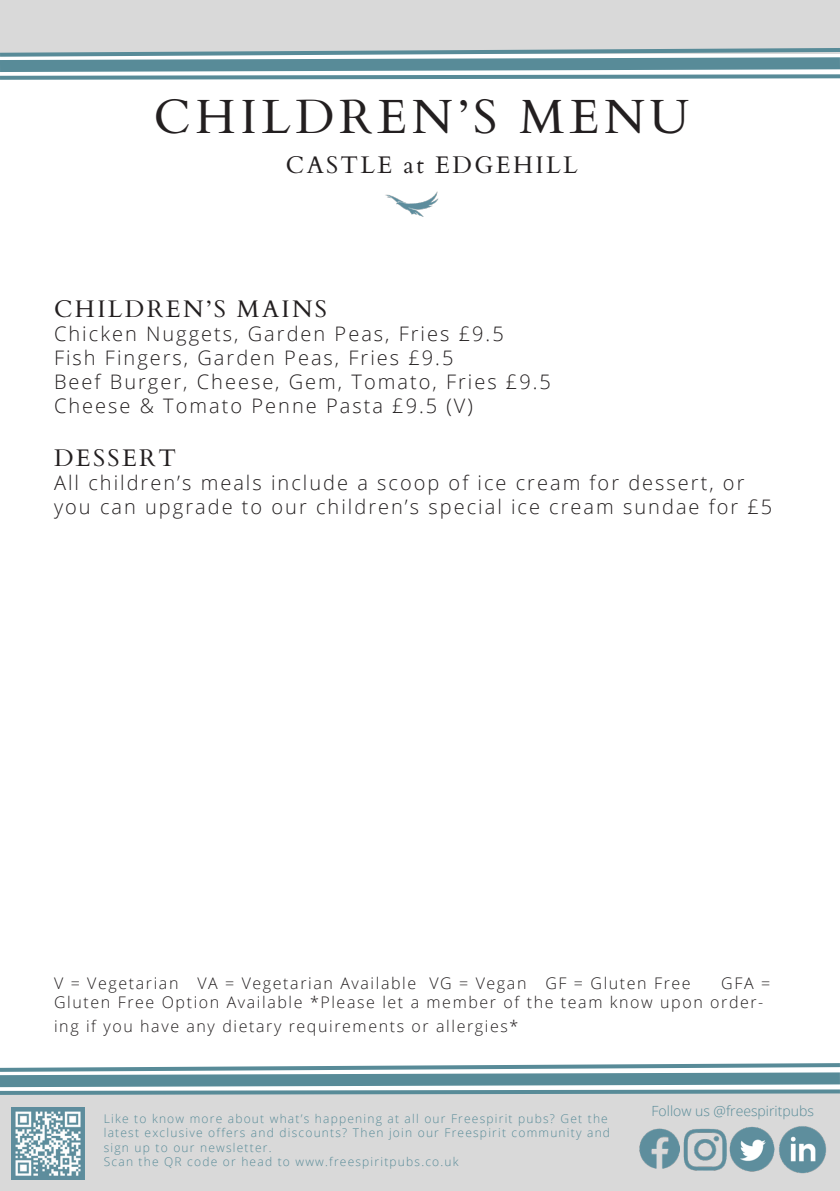
<style>
.page{position:relative;width:840px;height:1191px;background:#fff}
.page>*{position:absolute;margin:0;border:0;box-sizing:border-box;transform-origin:0 0}
.t1{font:48px "Cardo";letter-spacing:.1em;color:#231f20}
.t2{font:24px "Cardo";letter-spacing:.1em;color:#231f20}
.t3{font:300 20px/24px "Open Sans";letter-spacing:.1em;color:#231f20}
.t4{font:300 16px/19.2px "Open Sans";letter-spacing:.1em;color:#231f20}
.t5{font:300 14px "Open Sans";color:#588b98}
.t6{font:300 12px/14.4px "Open Sans";letter-spacing:.1em;color:#588b98}
</style>
<div class="page">
<div style="left:0;top:0;width:839px;height:53px;background:#d9d9d9"></div>
<div style="left:0;top:1093px;width:839px;height:98px;background:#d9d9d9"></div>
<img style="left:779px;top:1126px;width:47px;height:48px">
<img style="left:729px;top:1126px;width:45px;height:45px">
<img style="left:683px;top:1128px;width:42px;height:42px">
<img style="left:639px;top:1128px;width:40px;height:40px">
<svg style="left:0;top:48px;width:839px;height:32px"></svg>
<svg style="left:0;top:1063px;width:839px;height:32px"></svg>
<img style="left:385px;top:191px;width:54px;height:26px">
<img style="left:12px;top:1107px;width:72px;height:73px">
<p class="t1" style="left:154px;top:78px;width:536px">CHILDREN’S MENU</p>
<p class="t2" style="left:286px;top:145px;width:293px">CASTLE at EDGEHILL</p>
<p class="t2" style="left:54px;top:289px;width:274px">CHILDREN’S MAINS</p>
<p class="t3" style="left:54px;top:321px;width:451px">Chicken Nuggets, Garden Peas, Fries £9.5</p>
<p class="t3" style="left:54px;top:345px;width:400px">Fish Fingers, Garden Peas, Fries £9.5</p>
<p class="t3" style="left:54px;top:369px;width:498px">Beef Burger, Cheese, Gem, Tomato, Fries £9.5</p>
<p class="t3" style="left:54px;top:393px;width:420px">Cheese &amp; Tomato Penne Pasta £9.5 (V)</p>
<p class="t2" style="left:54px;top:438px;width:123px">DESSERT</p>
<p class="t3" style="left:54px;top:470px;width:719px">All children’s meals include a scoop of ice cream for dessert, or you can upgrade to our children’s special ice cream sundae for £5</p>
<p class="t4" style="left:54px;top:973px;width:638px">V = Vegetarian VA = Vegetarian Available VG = Vegan GF = Gluten Free</p>
<p class="t4" style="left:54px;top:973px;width:717px;text-indent:666px">GFA =<br>Gluten Free Option Available *Please let a member of the team know upon order-</p>
<p class="t4" style="left:54px;top:1016px;width:465px">ing if you have any dietary requirements or allergies*</p>
<p class="t6" style="left:104px;top:1111px;width:507px">Like to know more about what’s happening at all our Freespirit pubs? Get the latest exclusive offers and discounts? Then join our Freespirit community and sign up to our newsletter.</p>
<p class="t6" style="left:104px;top:1154px;width:356px">Scan the QR code or head to www.freespiritpubs.co.uk</p>
<p class="t5" style="left:651px;top:1101px;width:164px">Follow us @freespiritpubs</p>
</div>
